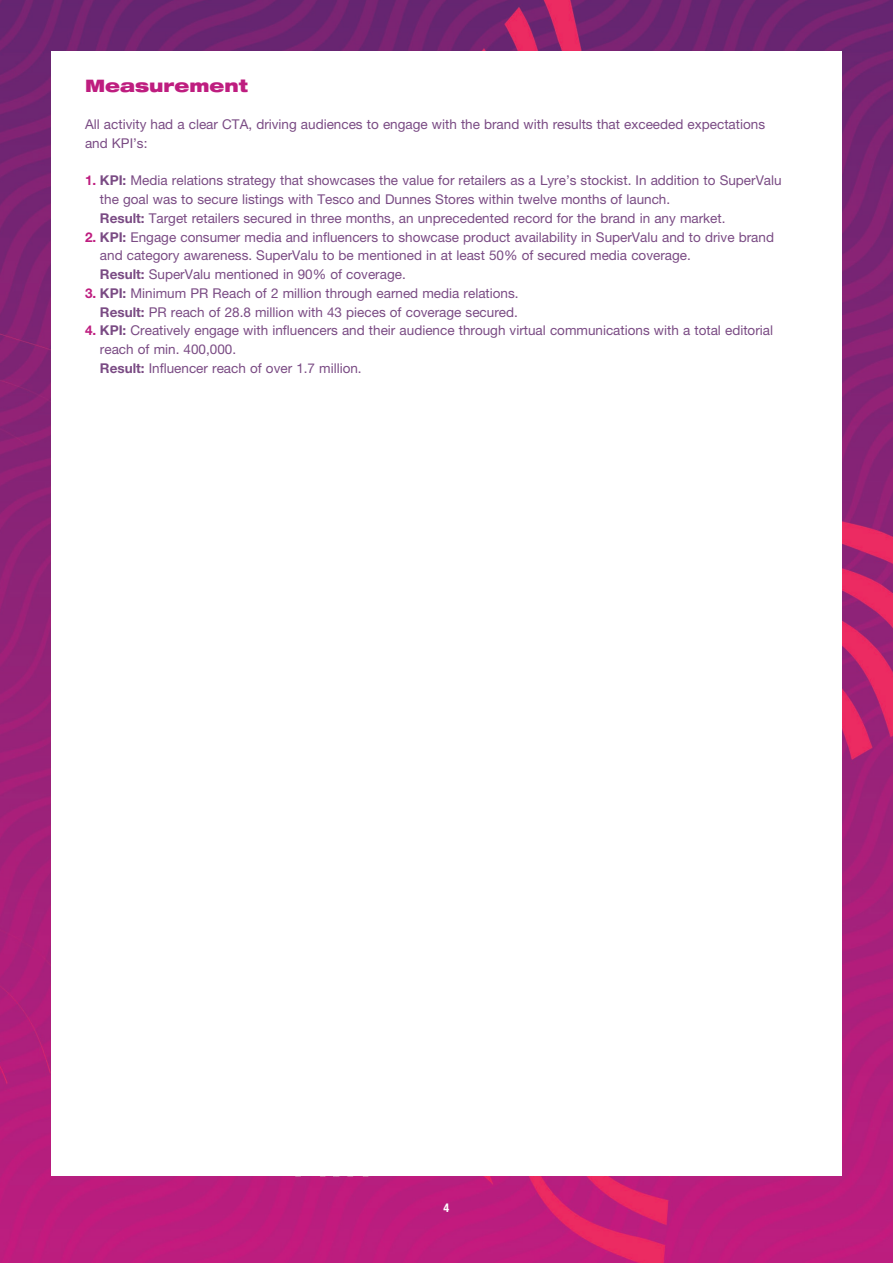
<style>
.page{position:relative;width:893px;height:1263px;background:#fff}
.page>*{position:absolute;margin:0;border:0;box-sizing:border-box;transform-origin:0 0}
.t1{font:900 expanded 17.25px "Helvetica Neue LT";color:#be1d7f}
.t2{font:13.5px/18.8px "Helvetica Neue LT";color:#7a4b84}
.t3{font:700 condensed 12px "Helvetica Neue LT";color:#fff}
.s1{font-weight:700;color:#be1d7f}
.s2{font-weight:700}
</style>
<div class="page">
<img style="left:0;top:0;width:893px;height:1263px">
<div style="left:51px;top:51px;width:791px;height:1125px;background:#fff"></div>
<p class="t1" style="left:85px;top:74px;width:165px">Measurement</p>
<p class="t2" style="left:85px;top:115px;width:681px">All activity had a clear CTA, driving audiences to engage with the brand with results that exceeded expectations</p>
<p class="t2" style="left:85px;top:133px;width:64px">and KPI’s:</p>
<p class="t2" style="left:85px;top:171px;width:698px"><span class="s1">1.</span> <span class="s2">KPI:</span> Media relations strategy that showcases the value for retailers as a Lyre’s stockist. In addition to SuperValu</p>
<p class="t2" style="left:100px;top:190px;width:572px">the goal was to secure listings with Tesco and Dunnes Stores within twelve months of launch.</p>
<p class="t2" style="left:100px;top:208px;width:627px"><span class="s2">Result:</span> Target retailers secured in three months, an unprecedented record for the brand in any market.</p>
<p class="t2" style="left:85px;top:227px;width:690px"><span class="s1">2.</span> <span class="s2">KPI:</span> Engage consumer media and influencers to showcase product availability in SuperValu and to drive brand</p>
<p class="t2" style="left:100px;top:246px;width:592px">and category awareness. SuperValu to be mentioned in at least 50% of secured media coverage.</p>
<p class="t2" style="left:100px;top:265px;width:307px"><span class="s2">Result:</span> SuperValu mentioned in 90% of coverage.</p>
<p class="t2" style="left:85px;top:283px;width:435px"><span class="s1">3.</span> <span class="s2">KPI:</span> Minimum PR Reach of 2 million through earned media relations.</p>
<p class="t2" style="left:100px;top:302px;width:419px"><span class="s2">Result:</span> PR reach of 28.8 million with 43 pieces of coverage secured.</p>
<p class="t2" style="left:100px;top:321px;width:675px;text-indent:-15px"><span class="s1">4.</span> <span class="s2">KPI:</span> Creatively engage with influencers and their audience through virtual communications with a total editorial reach of min. 400,000.</p>
<p class="t2" style="left:100px;top:358px;width:263px"><span class="s2">Result:</span> Influencer reach of over 1.7 million.</p>
<p class="t3" style="left:444px;top:1200px;width:7px">4</p>
</div>
